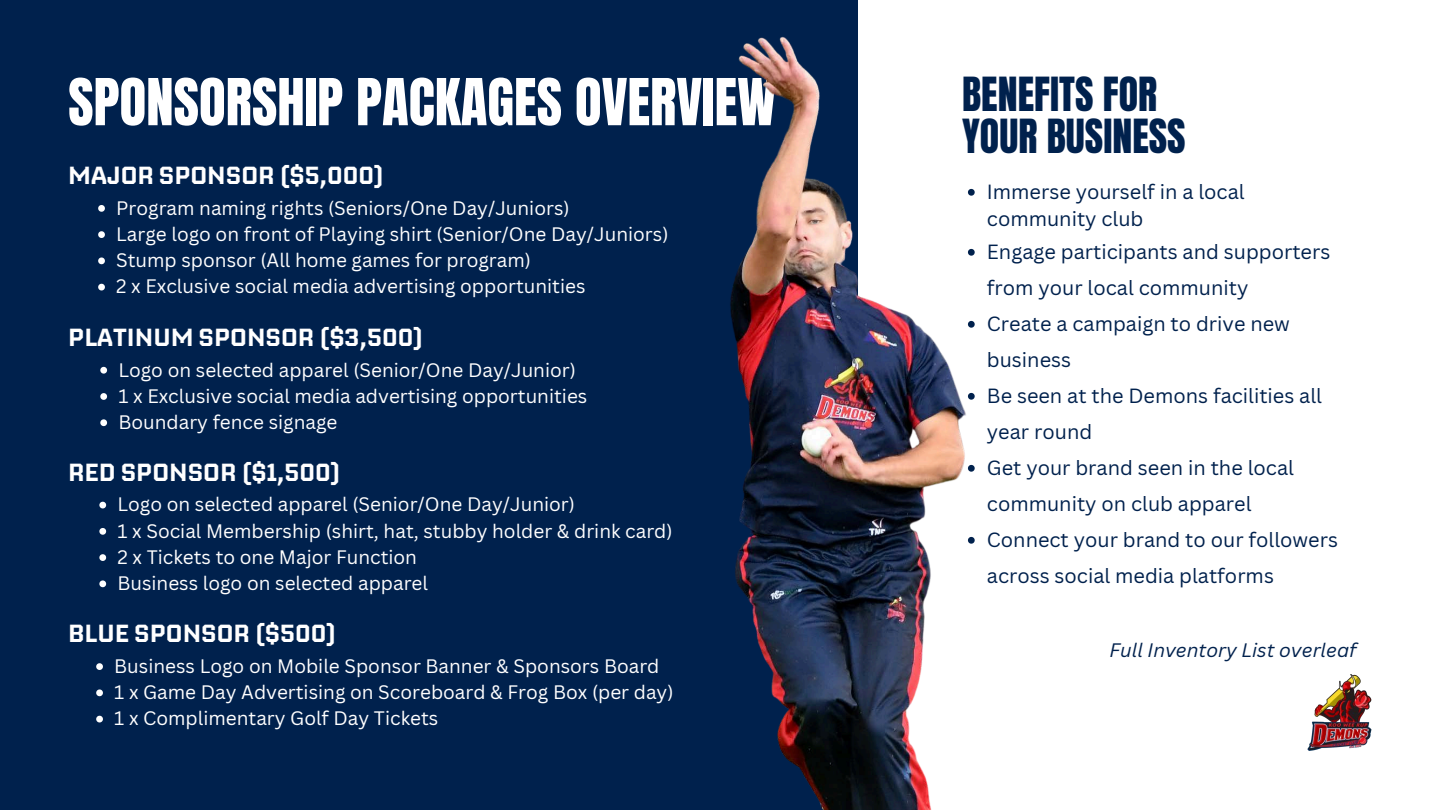
<style>
.page{position:relative;width:1440px;height:810px;background:#fff}
.page>*{position:absolute;margin:0;border:0;box-sizing:border-box;transform-origin:0 0}
.t1{font:55px "Anton";color:#fff}
.t2{font:40px/41.2px "Anton";color:#00214d}
.t3{font:500 24.9px "Nippo";color:#fff}
.t4{font:20px/36px "Canva Sans";color:#00214d}
.t5{font:19px "Canva Sans";color:#fff}
.t6{font:italic 19px "Canva Sans";color:#00214d}
</style>
<div class="page">
<div style="left:0;top:0;width:857px;height:810px;background:#00214d"></div>
<svg style="left:98px;top:205px;width:7px;height:7px"></svg>
<svg style="left:98px;top:231px;width:7px;height:7px"></svg>
<svg style="left:98px;top:257px;width:7px;height:7px"></svg>
<svg style="left:98px;top:284px;width:7px;height:6px"></svg>
<svg style="left:100px;top:367px;width:7px;height:7px"></svg>
<svg style="left:100px;top:393px;width:7px;height:7px"></svg>
<svg style="left:100px;top:419px;width:7px;height:7px"></svg>
<svg style="left:99px;top:502px;width:7px;height:6px"></svg>
<svg style="left:99px;top:528px;width:7px;height:7px"></svg>
<svg style="left:99px;top:554px;width:7px;height:7px"></svg>
<svg style="left:99px;top:580px;width:7px;height:7px"></svg>
<svg style="left:96px;top:663px;width:7px;height:7px"></svg>
<svg style="left:96px;top:689px;width:7px;height:7px"></svg>
<svg style="left:96px;top:716px;width:7px;height:6px"></svg>
<img style="left:1307px;top:675px;width:65px;height:76px">
<img style="left:730px;top:0;width:245px;height:810px">
<p class="t1" style="left:68px;top:63px;width:710px">SPONSORSHIP PACKAGES OVERVIEW</p>
<p class="t2" style="left:962px;top:74px;width:225px">BENEFITS FOR<br>YOUR BUSINESS</p>
<h2 class="t4" style="left:987px;top:177px;width:259px;line-height:27.8px">Immerse yourself in a local community club</h2>
<p class="t4" style="left:987px;top:233px;width:345px">Engage participants and supporters from your local community</p>
<p class="t4" style="left:987px;top:305px;width:305px">Create a campaign to drive new business</p>
<p class="t4" style="left:987px;top:377px;width:337px">Be seen at the Demons facilities all year round</p>
<p class="t4" style="left:987px;top:449px;width:309px">Get your brand seen in the local community on club apparel</p>
<p class="t4" style="left:987px;top:521px;width:353px">Connect your brand to our followers across social media platforms</p>
<h1 class="t3" style="left:68px;top:159px;width:318px">MAJOR SPONSOR ($5,000)</h1>
<h3 class="t5" style="left:116px;top:194px;width:455px">Program naming rights (Seniors/One Day/Juniors)</h3>
<p class="t5" style="left:116px;top:221px;width:554px">Large logo on front of Playing shirt (Senior/One Day/Juniors)</p>
<p class="t5" style="left:116px;top:247px;width:416px">Stump sponsor (All home games for program)</p>
<p class="t5" style="left:116px;top:273px;width:471px">2 x Exclusive social media advertising opportunities</p>
<p class="t3" style="left:68px;top:321px;width:357px">PLATINUM SPONSOR ($3,500)</p>
<h3 class="t5" style="left:118px;top:356px;width:459px">Logo on selected apparel (Senior/One Day/Junior)</h3>
<p class="t5" style="left:118px;top:383px;width:470px">1 x Exclusive social media advertising opportunities</p>
<p class="t5" style="left:118px;top:409px;width:221px">Boundary fence signage</p>
<p class="t3" style="left:68px;top:457px;width:274px">RED SPONSOR ($1,500)</p>
<h3 class="t5" style="left:117px;top:491px;width:459px">Logo on selected apparel (Senior/One Day/Junior)</h3>
<p class="t5" style="left:117px;top:517px;width:557px">1 x Social Membership (shirt, hat, stubby holder &amp; drink card)</p>
<p class="t5" style="left:117px;top:544px;width:301px">2 x Tickets to one Major Function</p>
<p class="t5" style="left:117px;top:570px;width:312px">Business logo on selected apparel</p>
<p class="t3" style="left:68px;top:618px;width:270px">BLUE SPONSOR ($500)</p>
<h3 class="t5" style="left:114px;top:653px;width:547px">Business Logo on Mobile Sponsor Banner &amp; Sponsors Board</h3>
<p class="t5" style="left:114px;top:679px;width:561px">1 x Game Day Advertising on Scoreboard &amp; Frog Box (per day)</p>
<p class="t5" style="left:114px;top:705px;width:326px">1 x Complimentary Golf Day Tickets</p>
<p class="t6" style="left:1110px;top:637px;width:248px">Full Inventory List overleaf</p>
</div>
